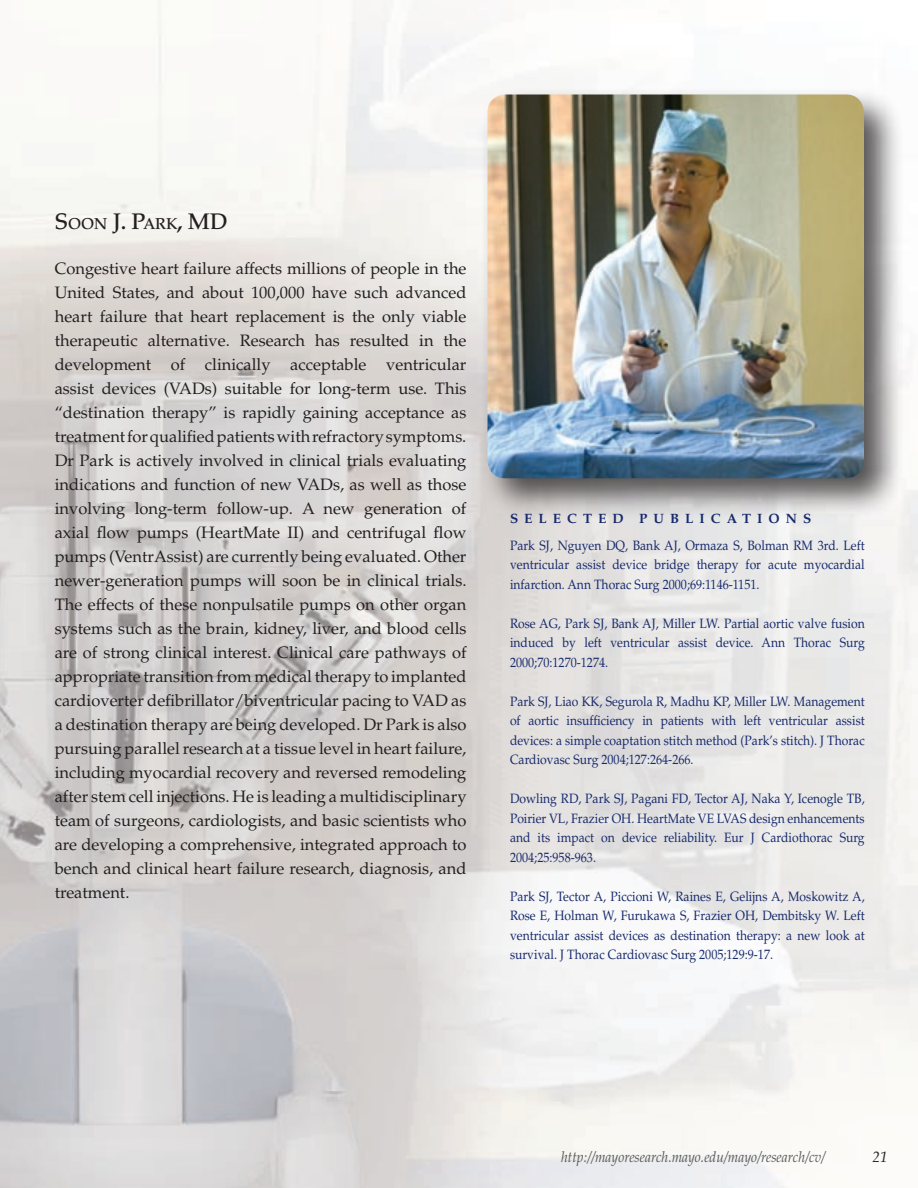
<style>
.page{position:relative;width:918px;height:1188px;background:#fff}
.page>*{position:absolute;margin:0;border:0;box-sizing:border-box;transform-origin:0 0}
.t1{font:500 22.5px "Palatino LT Std";color:#231f20}
.t2{font:16.5px/24px "Palatino LT Std";color:#231f20;text-align:justify}
.t3{font:italic 15px "Palatino LT Std";color:#57585a;scale:.9 1}
.t4{font:italic 15px "Palatino LT Std";color:#231f20}
.t5{font:13.5px/19.5px "Palatino LT Std";color:#172a6c;text-align:justify;scale:.9 1}
.t6{font:700 13.5px "Palatino LT Std";letter-spacing:.45em;color:#172a6c}
.s1{font-size:15.75px}
</style>
<div class="page">
<img style="left:0;top:0;width:918px;height:1188px">
<div style="left:478px;top:85px;width:425px;height:433px;background:#231f20;opacity:.75"></div>
<img style="left:488px;top:94px;width:376px;height:384px">
<h1 class="t1" style="left:55px;top:208px;width:173px">S<span class="s1">OON</span> J. P<span class="s1">ARK</span>, MD</h1>
<p class="t2" style="left:55px;top:257px;width:413px">Congestive heart failure affects millions of people in the United States, and about 100,000 have such advanced heart failure that heart replacement is the only viable therapeutic alternative. Research has resulted in the development of clinically acceptable ventricular assist devices (VADs) suitable for long-term use. This “destination therapy” is rapidly gaining acceptance as treatment for qualified patients with refractory symptoms.<br>Dr Park is actively involved in clinical trials evaluating indications and function of new VADs, as well as those involving long-term follow-up. A new generation of axial flow pumps (HeartMate II) and centrifugal flow pumps (VentrAssist) are currently being evaluated. Other newer-generation pumps will soon be in clinical trials.<br>The effects of these nonpulsatile pumps on other organ systems such as the brain, kidney, liver, and blood cells are of strong clinical interest. Clinical care pathways of appropriate transition from medical therapy to implanted cardioverter defibrillator/biventricular pacing to VAD as a destination therapy are being developed. Dr Park is also pursuing parallel research at a tissue level in heart failure, including myocardial recovery and reversed remodeling after stem cell injections. He is leading a multidisciplinary team of surgeons, cardiologists, and basic scientists who are developing a comprehensive, integrated approach to bench and clinical heart failure research, diagnosis, and treatment.</p>
<p class="t6" style="left:510px;top:510px;width:301px">SELECTED PUBLICATIONS</p>
<p class="t5" style="left:510px;top:536px;width:396px">Park SJ, Nguyen DQ, Bank AJ, Ormaza S, Bolman RM 3rd. Left ventricular assist device bridge therapy for acute myocardial infarction. Ann Thorac Surg 2000;69:1146-1151.</p>
<p class="t5" style="left:510px;top:614px;width:396px">Rose AG, Park SJ, Bank AJ, Miller LW. Partial aortic valve fusion induced by left ventricular assist device. Ann Thorac Surg 2000;70:1270-1274.</p>
<p class="t5" style="left:510px;top:692px;width:396px">Park SJ, Liao KK, Segurola R, Madhu KP, Miller LW. Management of aortic insufficiency in patients with left ventricular assist devices: a simple coaptation stitch method (Park’s stitch). J Thorac Cardiovasc Surg 2004;127:264-266.</p>
<p class="t5" style="left:510px;top:789px;width:396px">Dowling RD, Park SJ, Pagani FD, Tector AJ, Naka Y, Icenogle TB, Poirier VL, Frazier OH. HeartMate VE LVAS design enhancements and its impact on device reliability. Eur J Cardiothorac Surg 2004;25:958-963.</p>
<p class="t5" style="left:510px;top:887px;width:396px">Park SJ, Tector A, Piccioni W, Raines E, Gelijns A, Moskowitz A, Rose E, Holman W, Furukawa S, Frazier OH, Dembitsky W. Left ventricular assist devices as destination therapy: a new look at survival. J Thorac Cardiovasc Surg 2005;129:9-17.</p>
<p class="t3" style="left:561px;top:1148px;width:295px">http://mayoresearch.mayo.edu/mayo/research/cv/</p>
<p class="t4" style="left:873px;top:1148px;width:16px">21</p>
</div>
